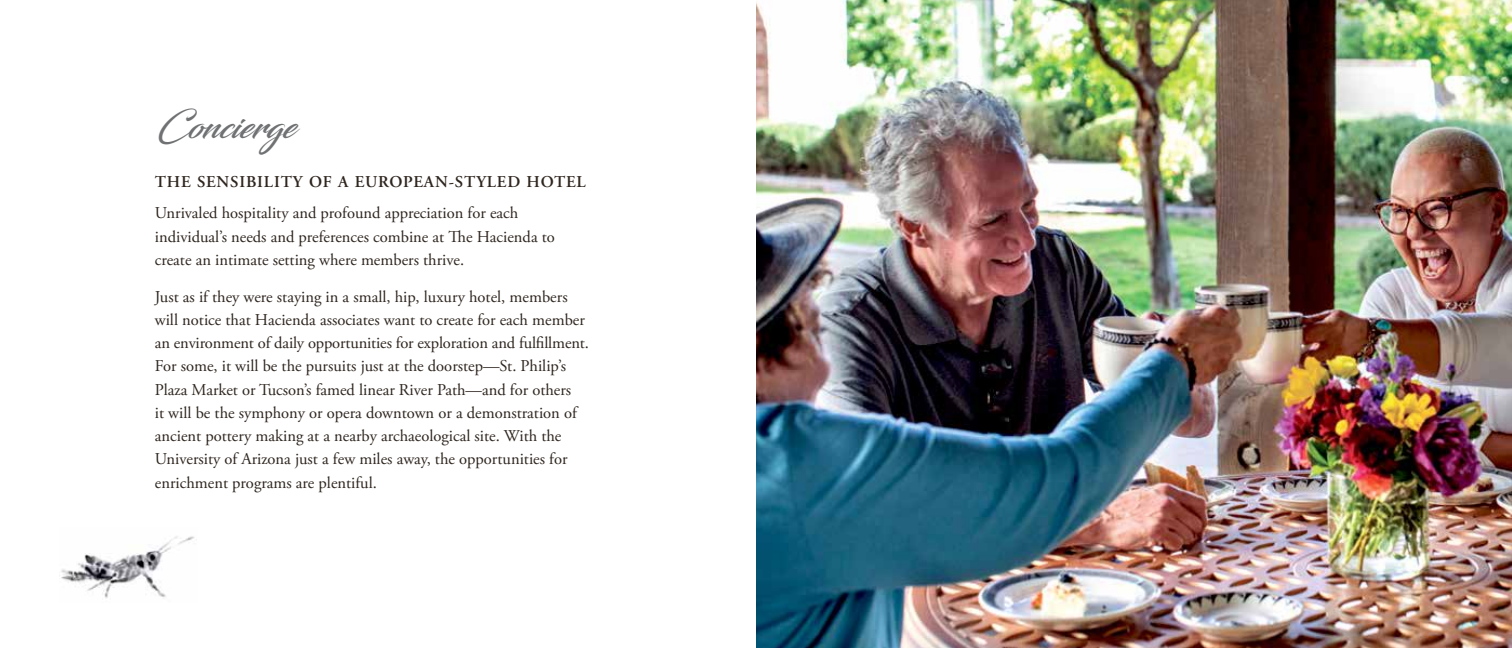
<style>
.page{position:relative;width:1512px;height:648px;background:#fff}
.page>*{position:absolute;margin:0;border:0;box-sizing:border-box;transform-origin:0 0}
.t1{font:36px "Blacksword";color:#6f7173}
.t2{font:16.5px/23.2px "Adobe Garamond Pro";color:#2e251e}
.t3{font:600 16.5px "Adobe Garamond Pro";letter-spacing:.05em;color:#2e251e}
</style>
<div class="page">
<img style="left:756px;top:0;width:756px;height:648px">
<img style="left:59px;top:536px;width:138px;height:62px">
<h1 class="t1" style="left:158px;top:105px;width:140px">Concierge</h1>
<p class="t3" style="left:155px;top:172px;width:432px">THE SENSIBILITY OF A EUROPEAN-STYLED HOTEL</p>
<p class="t2" style="left:155px;top:202px;width:402px">Unrivaled hospitality and profound appreciation for each individual’s needs and preferences combine at The Hacienda to create an intimate setting where members thrive.</p>
<p class="t2" style="left:155px;top:285px;width:436px">Just as if they were staying in a small, hip, luxury hotel, members will notice that Hacienda associates want to create for each member an environment of daily opportunities for exploration and fulfillment.<br>For some, it will be the pursuits just at the doorstep—St. Philip’s Plaza Market or Tucson’s famed linear River Path—and for others<br>it will be the symphony or opera downtown or a demonstration of ancient pottery making at a nearby archaeological site. With the University of Arizona just a few miles away, the opportunities for enrichment programs are plentiful.</p>
</div>
